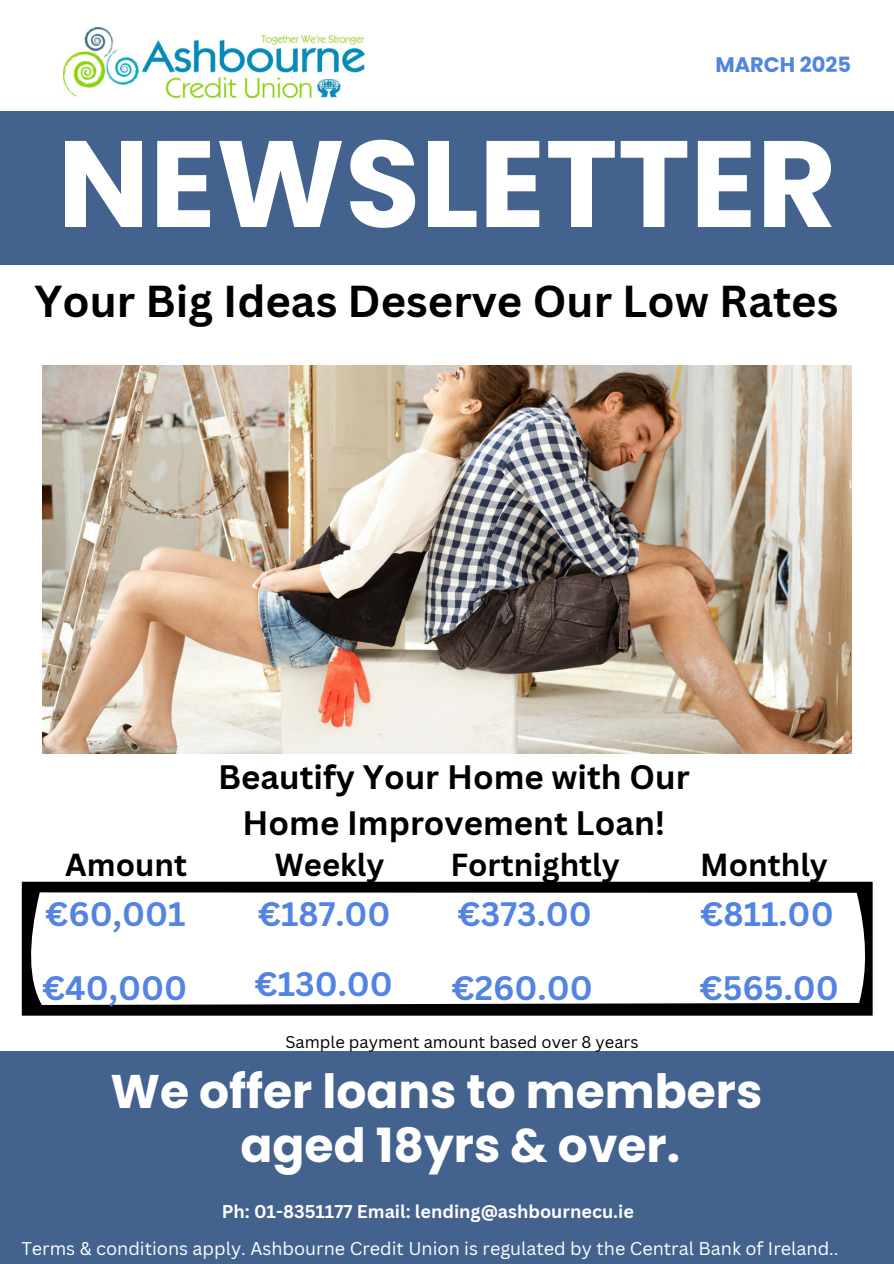
<style>
.page{position:relative;width:894px;height:1264px;background:#fff}
.page>*{position:absolute;margin:0;border:0;box-sizing:border-box;transform-origin:0 0}
.t1{font:700 122.55px "Poppins";color:#fff}
.t2{font:700 47.1px/54px "Poppins";color:#fff}
.t3{font:700 43.5px "Canva Sans";color:#000}
.t4{font:700 33px "Canva Sans";color:#5384e1}
.t5{font:700 33px/46.2px "Canva Sans";color:#000;text-align:center}
.t6{font:700 31.05px "Canva Sans";color:#000}
.t7{font:700 21px "Poppins";color:#5384e1}
.t8{font:18px "Canva Sans";color:#fff}
.t9{font:700 18px "Canva Sans";color:#fff}
.t10{font:16.5px "Canva Sans";color:#000}
</style>
<div class="page">
<div style="left:0;top:112px;width:893px;height:153px;background:#43628e"></div>
<div style="left:0;top:1051px;width:893px;height:212px;background:#43628e"></div>
<img style="left:64px;top:28px;width:300px;height:70px">
<svg style="left:22px;top:881px;width:850px;height:134px"></svg>
<img style="left:43px;top:366px;width:808px;height:387px">
<h1 class="t7" style="left:715px;top:50px;width:137px">MARCH 2025</h1>
<p class="t1" style="left:57px;top:98px;width:780px">NEWSLETTER</p>
<h2 class="t3" style="left:35px;top:271px;width:805px">Your Big Ideas Deserve Our Low Rates</h2>
<h3 class="t5" style="left:218px;top:753px;width:473px">Beautify Your Home with Our<br>Home Improvement Loan!</h3>
<h3 class="t6" style="left:65px;top:842px;width:123px">Amount</h3>
<h3 class="t6" style="left:275px;top:842px;width:111px">Weekly</h3>
<h3 class="t6" style="left:450px;top:842px;width:171px">Fortnightly</h3>
<h3 class="t6" style="left:700px;top:842px;width:129px">Monthly</h3>
<h3 class="t4" style="left:45px;top:890px;width:141px">€60,001</h3>
<h3 class="t4" style="left:258px;top:890px;width:134px">€187.00</h3>
<h3 class="t4" style="left:458px;top:890px;width:135px">€373.00</h3>
<h3 class="t4" style="left:700px;top:890px;width:135px">€811.00</h3>
<p class="t4" style="left:42px;top:964px;width:146px">€40,000</p>
<h3 class="t4" style="left:255px;top:960px;width:139px">€130.00</h3>
<h3 class="t4" style="left:451px;top:964px;width:142px">€260.00</h3>
<h3 class="t4" style="left:699px;top:964px;width:141px">€565.00</h3>
<p class="t10" style="left:285px;top:1030px;width:354px">Sample payment amount based over 8 years</p>
<h4 class="t2" style="left:240px;top:1064px;width:523px;text-indent:-130px">We offer loans to members aged 18yrs &amp; over.</h4>
<p class="t9" style="left:222px;top:1198px;width:413px">Ph: 01-8351177 Email: lending@ashbournecu.ie</p>
<h3 class="t8" style="left:21px;top:1235px;width:818px">Terms &amp; conditions apply. Ashbourne Credit Union is regulated by the Central Bank of Ireland..</h3>
</div>
